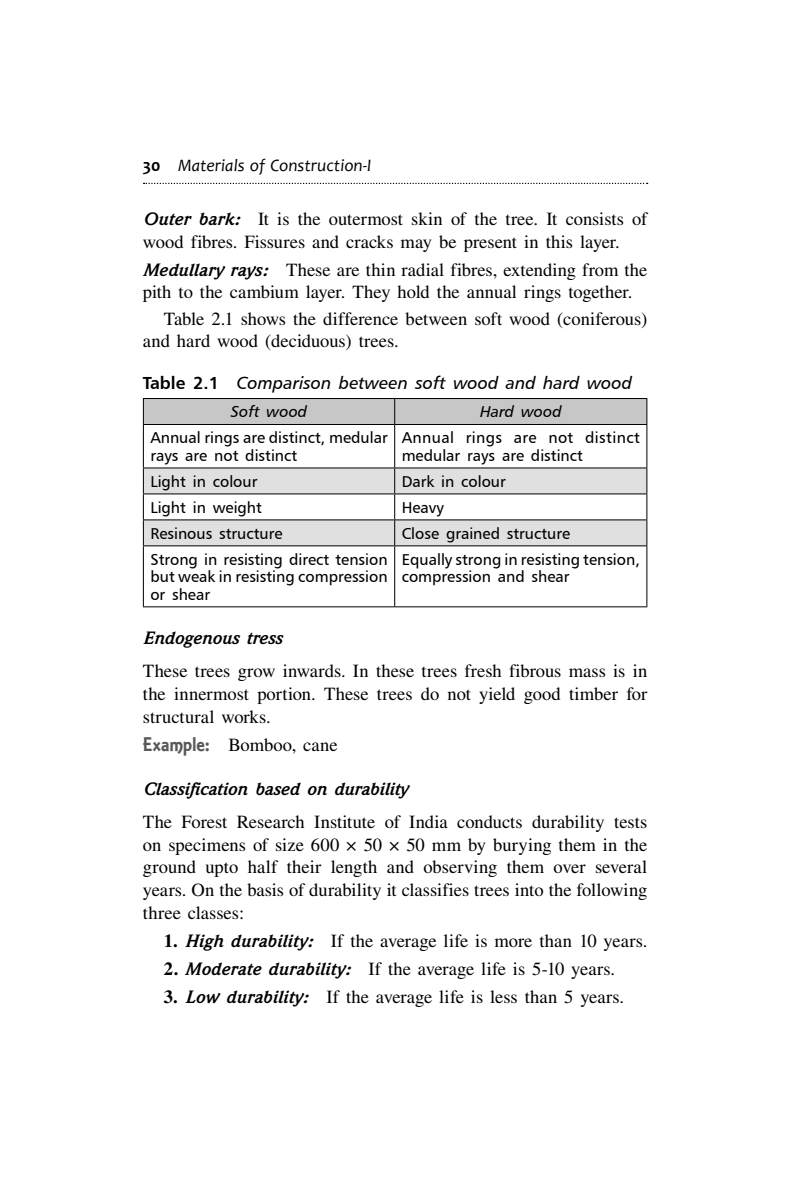
<style>
.page{position:relative;width:788px;height:1195px;background:#fff}
.page>*{position:absolute;margin:0;border:0;box-sizing:border-box;transform-origin:0 0}
.t1{font:18.55px/22.8px "Times";color:#000}
.t2{font:italic 700 17.5px "Weidemann";color:#000}
.t3{font:17.5px "Humanist 777 BT Italic B";color:#000}
.t4{font:italic 17.5px "Candara";color:#000}
.t5{font:15.75px/17.5px "Humanist 777 BT Roman B";color:#000}
.t6{font:15.75px/17.5px "Humanist 777 BT Roman B";letter-spacing:.025em;color:#000}
.t7{font:15.75px "Humanist 777 BT Italic B";color:#000}
.s1{font-weight:700;font-style:normal}
.s2{font-family:"Weidemann";font-weight:700;font-style:italic;font-size:17.5px}
.s3{font-family:"Humanist 777 BT Bold B"}
.s4{font-family:"ARESSENCE";font-size:21px;color:#585858}
.s5{font-weight:700}
</style>
<div class="page">
<svg style="left:144px;top:183px;width:503px;height:1px"></svg>
<svg style="left:144px;top:469px;width:502px;height:76px;fill:#e0e0e0"></svg>
<hr style="left:143px;top:398px;width:251px;height:1px;background:#000">
<hr style="left:394px;top:398px;width:253px;height:1px;background:#000">
<div style="left:143px;top:399px;width:504px;height:25px;background:#c7c7c7"></div>
<hr style="left:143px;top:424px;width:251px;height:1px;background:#000">
<hr style="left:143px;top:425px;width:1px;height:43px;background:#000">
<hr style="left:394px;top:424px;width:253px;height:1px;background:#000">
<hr style="left:394px;top:425px;width:1px;height:43px;background:#000">
<hr style="left:646px;top:425px;width:1px;height:43px;background:#000">
<hr style="left:143px;top:468px;width:251px;height:1px;background:#000">
<hr style="left:394px;top:468px;width:253px;height:1px;background:#000">
<hr style="left:143px;top:493px;width:251px;height:1px;background:#000">
<hr style="left:394px;top:493px;width:253px;height:1px;background:#000">
<hr style="left:143px;top:519px;width:251px;height:1px;background:#000">
<svg style="left:143px;top:468px;width:1px;height:77px"></svg>
<hr style="left:394px;top:519px;width:253px;height:1px;background:#000">
<svg style="left:394px;top:468px;width:1px;height:77px"></svg>
<svg style="left:646px;top:468px;width:1px;height:77px"></svg>
<hr style="left:143px;top:545px;width:251px;height:1px;background:#000">
<hr style="left:143px;top:546px;width:1px;height:60px;background:#000">
<hr style="left:394px;top:545px;width:253px;height:1px;background:#000">
<hr style="left:394px;top:546px;width:1px;height:60px;background:#000">
<hr style="left:646px;top:546px;width:1px;height:60px;background:#000">
<hr style="left:143px;top:606px;width:504px;height:1px;background:#000">
<p class="t4" style="left:143px;top:158px;width:230px"><span class="s1">30</span> Materials of Construction-I</p>
<p class="t1" style="left:143px;top:209px;width:506px"><span class="s2">Outer bark:</span> It is the outermost skin of the tree. It consists of wood fibres. Fissures and cracks may be present in this layer.</p>
<p class="t1" style="left:143px;top:260px;width:506px"><span class="s2">Medullary rays:</span> These are thin radial fibres, extending from the pith to the cambium layer. They hold the annual rings together.</p>
<p class="t1" style="left:143px;top:309px;width:505px;text-indent:21px">Table 2.1 shows the difference between soft wood (coniferous) and hard wood (deciduous) trees.</p>
<p class="t3" style="left:143px;top:372px;width:490px"><span class="s3">Table 2.1</span> Comparison between soft wood and hard wood</p>
<p class="t7" style="left:231px;top:402px;width:78px">Soft wood</p>
<p class="t7" style="left:480px;top:402px;width:83px">Hard wood</p>
<p class="t5" style="left:150px;top:429px;width:239px">Annual rings are distinct, medular rays are not distinct</p>
<p class="t6" style="left:401px;top:429px;width:239px">Annual rings are not distinct medular rays are distinct</p>
<p class="t5" style="left:150px;top:472px;width:109px">Light in colour</p>
<p class="t5" style="left:401px;top:472px;width:106px">Dark in colour</p>
<p class="t5" style="left:150px;top:498px;width:113px">Light in weight</p>
<p class="t5" style="left:401px;top:498px;width:44px">Heavy</p>
<p class="t5" style="left:150px;top:524px;width:134px">Resinous structure</p>
<p class="t5" style="left:401px;top:524px;width:170px">Close grained structure</p>
<p class="t5" style="left:150px;top:550px;width:239px;text-align:justify">Strong in resisting direct tension but weak in resisting compression or shear</p>
<p class="t5" style="left:401px;top:550px;width:240px">Equally strong in resisting tension, compression and shear</p>
<p class="t2" style="left:143px;top:632px;width:140px">Endogenous tress</p>
<p class="t1" style="left:143px;top:661px;width:506px;text-align:justify">These trees grow inwards. In these trees fresh fibrous mass is in the innermost portion. These trees do not yield good timber for structural works.</p>
<p class="t1" style="left:143px;top:735px;width:196px"><span class="s4">Example:</span> Bomboo, cane</p>
<p class="t2" style="left:143px;top:782px;width:266px">Classification based on durability</p>
<p class="t1" style="left:143px;top:812px;width:506px;text-align:justify">The Forest Research Institute of India conducts durability tests on specimens of size 600 × 50 × 50 mm by burying them in the ground upto half their length and observing them over several years. On the basis of durability it classifies trees into the following three classes:</p>
<p class="t1" style="left:164px;top:931px;width:485px"><span class="s5">1.</span> <span class="s2">High durability:</span> If the average life is more than 10 years.</p>
<p class="t1" style="left:164px;top:959px;width:452px"><span class="s5">2.</span> <span class="s2">Moderate durability:</span> If the average life is 5-10 years.</p>
<p class="t1" style="left:164px;top:987px;width:461px"><span class="s5">3.</span> <span class="s2">Low durability:</span> If the average life is less than 5 years.</p>
</div>
